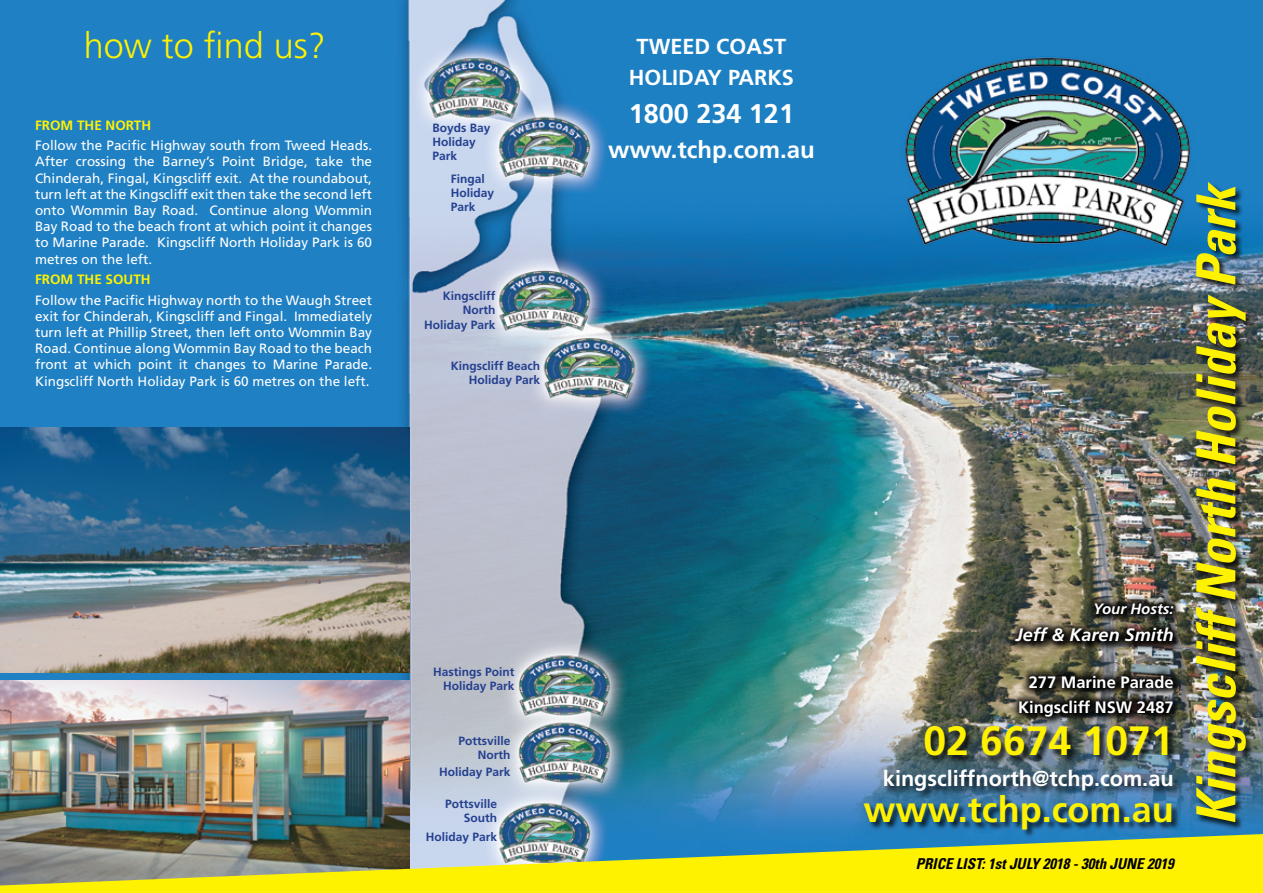
<style>
.page{position:relative;width:1263px;height:893px;background:#fff}
.page>*{position:absolute;margin:0;border:0;box-sizing:border-box;transform-origin:0 0}
.t1{font:italic 700 condensed 54px "Univers";color:#fff200}
.t2{font:700 40.95px "Frutiger";color:#fff200}
.t3{font:700 36px "Frutiger";color:#fff200}
.t4{font:300 36px "Frutiger";color:#fff200}
.t5{font:700 27px "Frutiger";color:#fff}
.t6{font:700 24px "Frutiger";color:#fff}
.t7{font:700 21.75px/31.7px "Frutiger";color:#fff;text-align:center}
.t8{font:italic 700 18px "Frutiger";color:#fff}
.t9{font:700 16.5px/25.3px "Frutiger";color:#fff;text-align:right}
.t10{font:italic 700 condensed 15px "Univers";color:#000}
.t11{font:italic 700 15px "Frutiger";color:#fff}
.t12{font:13.5px/16.2px "Frutiger";color:#fff;text-align:justify}
.t13{font:700 13.5px "Frutiger";color:#fff200}
.t14{font:700 12px/14.4px "Frutiger";color:#25408f;text-align:right}
</style>
<div class="page">
<img style="left:0;top:0;width:1263px;height:834px">
<img style="left:0;top:680px;width:410px;height:154px">
<div style="left:863px;top:795px;width:387px;height:98px;background:#000;opacity:.75"></div>
<div style="left:1195px;top:182px;width:68px;height:711px;background:#000;opacity:.75"></div>
<svg style="left:0;top:834px;width:1263px;height:59px;background:#bdc240"></svg>
<div style="left:1008px;top:664px;width:255px;height:109px;background:#000;opacity:.95"></div>
<div style="left:924px;top:726px;width:320px;height:71px;background:#000;opacity:.75"></div>
<div style="left:885px;top:769px;width:352px;height:52px;background:#000;opacity:.75"></div>
<div style="left:1004px;top:592px;width:259px;height:103px;background:#000;opacity:.95"></div>
<img style="left:0;top:427px;width:410px;height:246px">
<h3 class="t4" style="left:84px;top:25px;width:244px">how to find us?</h3>
<p class="t13" style="left:35px;top:117px;width:118px">FROM THE NORTH</p>
<p class="t12" style="left:35px;top:137px;width:338px">Follow the Pacific Highway south from Tweed Heads.<br>After crossing the Barney’s Point Bridge, take the Chinderah, Fingal, Kingscliff exit. At the roundabout, turn left at the Kingscliff exit then take the second left onto Wommin Bay Road. Continue along Wommin Bay Road to the beach front at which point it changes to Marine Parade. Kingscliff North Holiday Park is 60 metres on the left.</p>
<p class="t13" style="left:35px;top:271px;width:117px">FROM THE SOUTH</p>
<p class="t12" style="left:35px;top:292px;width:338px">Follow the Pacific Highway north to the Waugh Street exit for Chinderah, Kingscliff and Fingal. Immediately turn left at Phillip Street, then left onto Wommin Bay Road. Continue along Wommin Bay Road to the beach front at which point it changes to Marine Parade.<br>Kingscliff North Holiday Park is 60 metres on the left.</p>
<p class="t14" style="left:432px;top:120px;width:60px;text-align:left">Boyds Bay<br>Holiday<br>Park</p>
<p class="t14" style="left:451px;top:171px;width:45px;text-align:left">Fingal<br>Holiday<br>Park</p>
<p class="t14" style="left:424px;top:288px;width:73px">Kingscliff<br>North<br>Holiday Park</p>
<p class="t14" style="left:451px;top:358px;width:91px">Kingscliff Beach<br>Holiday Park</p>
<p class="t14" style="left:433px;top:664px;width:83px">Hastings Point<br>Holiday Park</p>
<p class="t14" style="left:459px;top:733px;width:54px">Pottsville<br>North</p>
<p class="t14" style="left:439px;top:764px;width:73px">Holiday Park</p>
<p class="t14" style="left:445px;top:796px;width:54px">Pottsville<br>South</p>
<p class="t14" style="left:426px;top:829px;width:73px">Holiday Park</p>
<h3 class="t7" style="left:629px;top:30px;width:167px">TWEED COAST<br>HOLIDAY PARKS</h3>
<h3 class="t5" style="left:629px;top:98px;width:167px">1800 234 121</h3>
<h3 class="t6" style="left:608px;top:135px;width:208px">www.tchp.com.au</h3>
<p class="t11" style="left:1093px;top:600px;width:82px">Your Hosts:</p>
<h3 class="t8" style="left:1016px;top:624px;width:159px">Jeff &amp; Karen Smith</h3>
<p class="t9" style="left:1018px;top:669px;width:157px">277 Marine Parade<br>Kingscliff NSW 2487</p>
<h2 class="t2" style="left:923px;top:717px;width:252px">02 6674 1071</h2>
<h3 class="t7" style="left:883px;top:763px;width:292px">kingscliffnorth@tchp.com.au</h3>
<h3 class="t3" style="left:864px;top:788px;width:312px">www.tchp.com.au</h3>
<p class="t10" style="left:916px;top:855px;width:259px">PRICE LIST: 1st JULY 2018 - 30th JUNE 2019</p>
<h1 class="t1" style="left:1183px;top:825px;width:645px;rotate:-90deg">Kingscliff North Holiday Park</h1>
</div>
